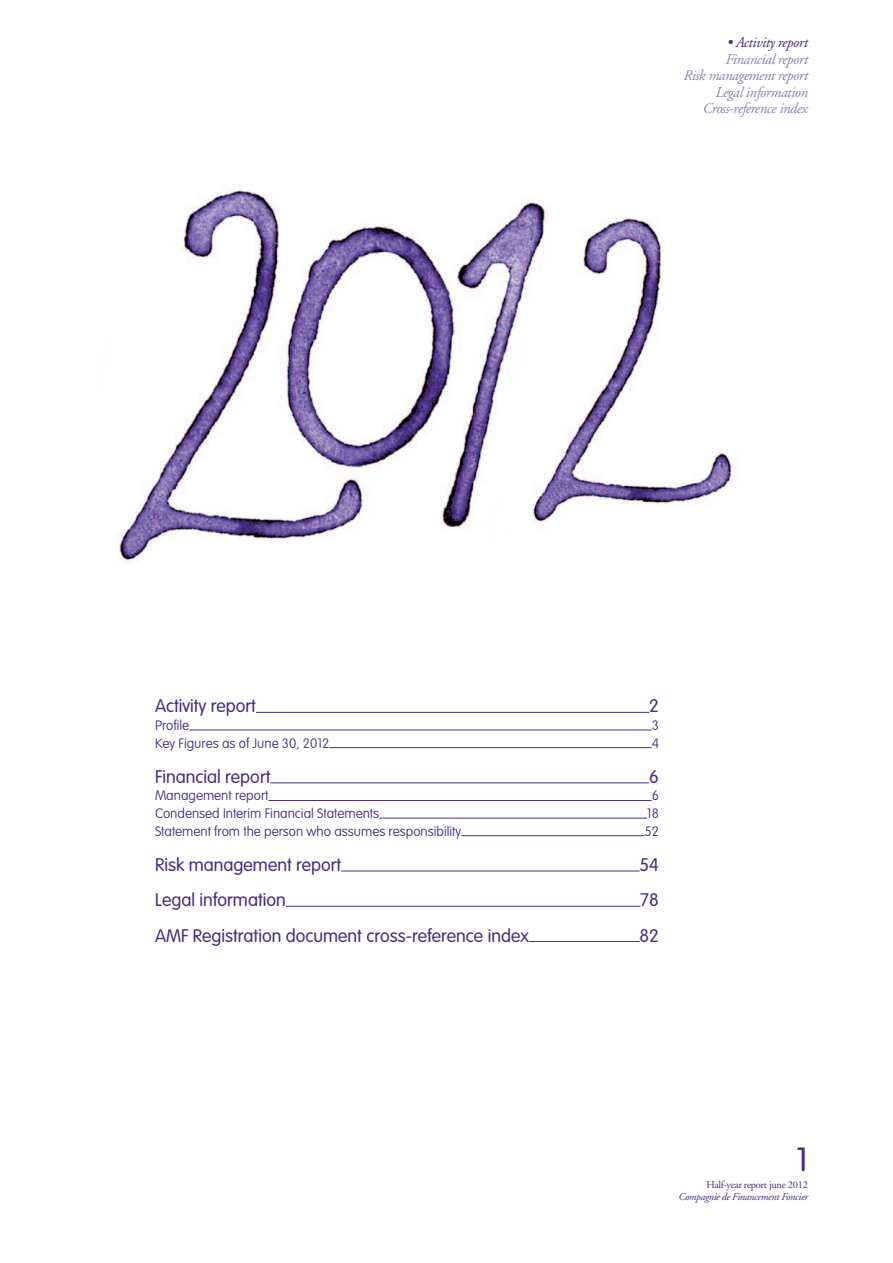
<style>
.page{position:relative;width:893px;height:1263px;background:#fff}
.page>*{position:absolute;margin:0;border:0;box-sizing:border-box;transform-origin:0 0}
.t1{font:300 33px "VAG Rounded";color:#482d82}
.t2{font:300 18px "VAG Rounded";color:#482d82}
.t3{font:italic 15px/16.5px "Adobe Garamond";letter-spacing:-.03em;color:#9180b2;text-align:right}
.t4{font:italic 15px "Adobe Garamond";letter-spacing:-.03em;color:#482d82}
.t5{font:100 13.5px "VAG Rounded";color:#482d82}
.t6{font:italic 10.5px "Adobe Garamond";letter-spacing:-.03em;color:#482d82}
.t7{font:10.5px "Adobe Garamond";letter-spacing:-.03em;color:#482d82}
</style>
<div class="page">
<hr style="left:256px;top:712px;width:393px;height:1px;background:#482d82">
<hr style="left:189px;top:730px;width:463px;height:1px;background:#482d82">
<hr style="left:329px;top:747px;width:323px;height:1px;background:#482d82">
<hr style="left:270px;top:783px;width:379px;height:1px;background:#482d82">
<hr style="left:269px;top:800px;width:383px;height:1px;background:#482d82">
<hr style="left:379px;top:818px;width:268px;height:1px;background:#482d82">
<hr style="left:461px;top:835px;width:183px;height:1px;background:#482d82">
<hr style="left:341px;top:871px;width:299px;height:1px;background:#482d82">
<hr style="left:286px;top:906px;width:354px;height:1px;background:#482d82">
<hr style="left:529px;top:941px;width:111px;height:1px;background:#482d82">
<img style="left:117px;top:190px;width:616px;height:371px">
<p class="t4" style="left:727px;top:34px;width:82px">• Activity report</p>
<p class="t3" style="left:683px;top:51px;width:126px">Financial report<br>Risk management report<br>Legal information<br>Cross-reference index</p>
<h2 class="t2" style="left:155px;top:696px;width:102px">Activity report</h2>
<h2 class="t2" style="left:649px;top:696px;width:11px">2</h2>
<p class="t5" style="left:155px;top:717px;width:36px">Profile</p>
<p class="t5" style="left:652px;top:717px;width:9px">3</p>
<p class="t5" style="left:155px;top:735px;width:176px">Key Figures as of June 30, 2012</p>
<p class="t5" style="left:652px;top:735px;width:9px">4</p>
<h2 class="t2" style="left:155px;top:766px;width:117px">Financial report</h2>
<h2 class="t2" style="left:649px;top:766px;width:11px">6</h2>
<p class="t5" style="left:155px;top:788px;width:115px">Management report</p>
<p class="t5" style="left:652px;top:788px;width:9px">6</p>
<p class="t5" style="left:155px;top:806px;width:226px">Condensed Interim Financial Statements</p>
<p class="t5" style="left:647px;top:806px;width:13px">18</p>
<p class="t5" style="left:155px;top:823px;width:308px">Statement from the person who assumes responsibility</p>
<p class="t5" style="left:644px;top:823px;width:16px">52</p>
<h2 class="t2" style="left:155px;top:854px;width:188px">Risk management report</h2>
<h2 class="t2" style="left:640px;top:854px;width:21px">54</h2>
<h2 class="t2" style="left:155px;top:890px;width:132px">Legal information</h2>
<h2 class="t2" style="left:640px;top:890px;width:20px">78</h2>
<h2 class="t2" style="left:155px;top:925px;width:375px">AMF Registration document cross-reference index</h2>
<h2 class="t2" style="left:640px;top:925px;width:21px">82</h2>
<h1 class="t1" style="left:796px;top:1140px;width:13px">1</h1>
<p class="t7" style="left:706px;top:1179px;width:103px">Half-year report june 2012</p>
<p class="t6" style="left:678px;top:1191px;width:131px">Compagnie de Financement Foncier</p>
</div>
